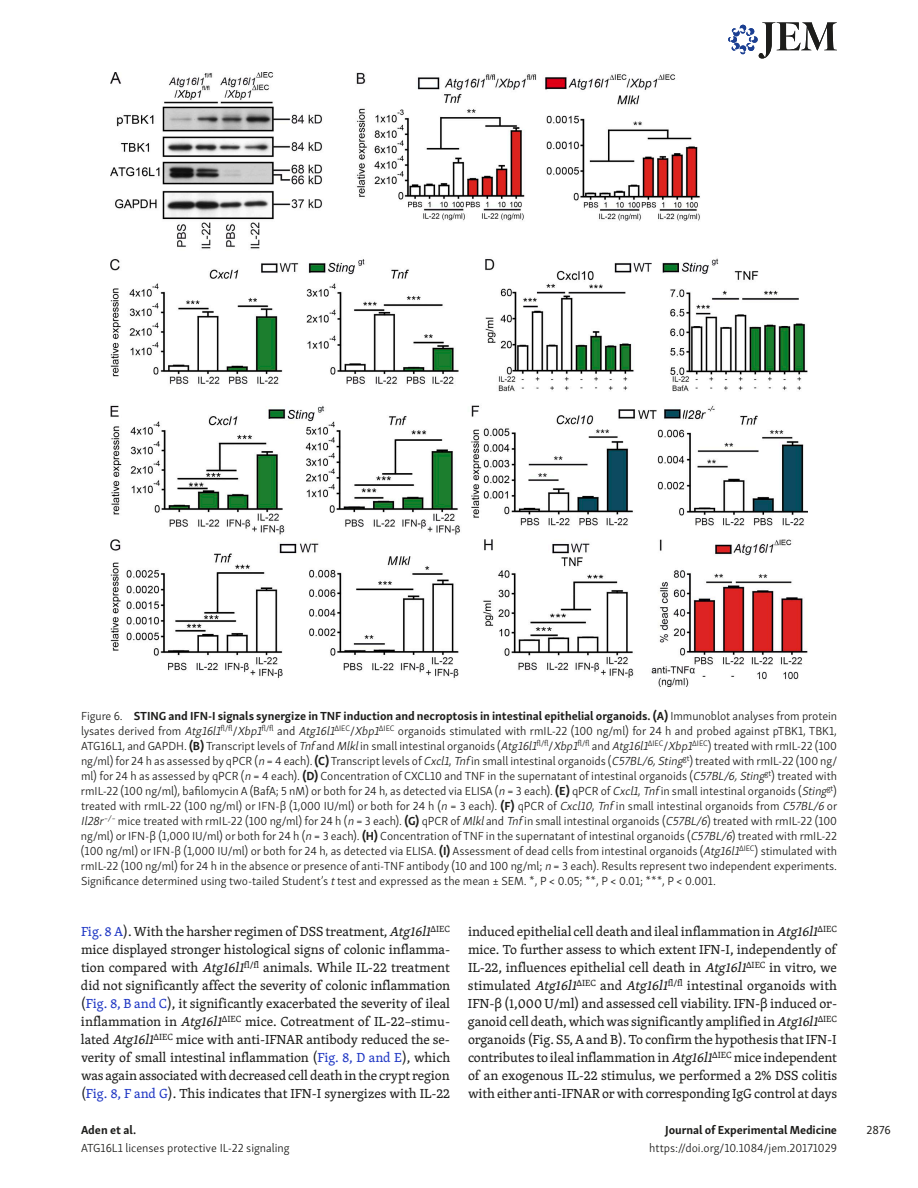
<style>
.page{position:relative;width:918px;height:1188px;background:#fff}
.page>*{position:absolute;margin:0;border:0;box-sizing:border-box;transform-origin:0 0}
.t1{font:13.5px/18px "Skolar PE";letter-spacing:-.01em;color:#1d1d1b;text-align:justify}
.t2{font:300 12px/15px "Skolar Sans PE";color:#1d1d1b;text-align:justify}
.t3{font:700 12px "Skolar Sans PE";letter-spacing:-.005em;color:#1d1d1b}
.t4{font:12px "Skolar Sans PE";color:#1d1d1b}
.s1{font-weight:700}
.s2{font-style:italic}
.s3{color:#1f37c4}
</style>
<div class="page">
<svg style="left:728px;top:22px;width:109px;height:36px"></svg>
<img style="left:110px;top:72px;width:698px;height:615px">
<p class="t2" style="left:81px;top:707px;width:758px">Figure 6. <span class="s1">STING and IFN-I signals synergize in TNF induction and necroptosis in intestinal epithelial organoids. (A)</span> Immunoblot analyses from protein lysates derived from <span class="s2">Atg16l1</span><sup>fl/fl</sup>/<span class="s2">Xbp1</span><sup>fl/fl</sup> and <span class="s2">Atg16l1</span><sup>ΔIEC</sup>/<span class="s2">Xbp1</span><sup>ΔIEC</sup> organoids stimulated with rmIL-22 (100 ng/ml) for 24 h and probed against pTBK1, TBK1, ATG16L1, and GAPDH. <span class="s1">(B)</span> Transcript levels of <span class="s2">Tnf</span> and <span class="s2">Mlkl</span>in small intestinal organoids (<span class="s2">Atg16l1</span><sup>fl/fl</sup>/<span class="s2">Xbp1</span><sup>fl/fl</sup> and <span class="s2">Atg16l1</span><sup>ΔIEC</sup>/<span class="s2">Xbp1</span><sup>ΔIEC</sup>) treated with rmIL-22 (100 ng/ml) for 24 h as assessed by qPCR (<span class="s2">n</span> = 4 each). <span class="s1">(C)</span> Transcript levels of <span class="s2">Cxcl1</span>, <span class="s2">Tnf</span> in small intestinal organoids (<span class="s2">C57BL/6,Sting</span><sup>gt</sup>) treated with rmIL-22 (100 ng/ ml) for 24 h as assessed by qPCR (<span class="s2">n</span> = 4 each). <span class="s1">(D)</span> Concentration of CXCL10 and TNF in the supernatant of intestinal organoids (<span class="s2">C57BL/6,Sting</span><sup>gt</sup>) treated with rmIL-22 (100 ng/ml), bafilomycin A (BafA; 5 nM) or both for 24 h, as detected via ELISA (<span class="s2">n</span> = 3 each). <span class="s1">(E)</span> qPCR of <span class="s2">Cxcl1</span>, <span class="s2">Tnf</span> in small intestinal organoids (<span class="s2">Sting</span><sup>gt</sup>) treated with rmIL-22 (100 ng/ml) or IFN-β (1,000 IU/ml) or both for 24 h (<span class="s2">n</span> = 3 each). <span class="s1">(F)</span> qPCR of <span class="s2">Cxcl10</span>, <span class="s2">Tnf</span> in small intestinal organoids from <span class="s2">C57BL/6</span> or <span class="s2">Il28r</span><sup>−/−</sup> mice treated with rmIL-22 (100 ng/ml) for 24 h (<span class="s2">n</span> = 3 each). <span class="s1">(G)</span> qPCR of <span class="s2">Mlkl</span>and <span class="s2">Tnf</span> in small intestinal organoids (<span class="s2">C57BL/6</span>) treated with rmIL-22 (100 ng/ml) or IFN-β (1,000 IU/ml) or both for 24 h (<span class="s2">n</span> = 3 each). <span class="s1">(H)</span> Concentration of TNF in the supernatant of intestinal organoids (<span class="s2">C57BL/6</span>) treated with rmIL-22 (100 ng/ml) or IFN-β (1,000 IU/ml) or both for 24 h, as detected via ELISA. <span class="s1">(I)</span> Assessment of dead cells from intestinal organoids (<span class="s2">Atg16l1</span><sup>ΔIEC</sup>) stimulated with rmIL-22 (100 ng/ml) for 24 h in the absence or presence of anti-TNF antibody (10 and 100 ng/ml; <span class="s2">n</span> = 3 each). Results represent two independent experiments.<br>Significance determined using two-tailed Student’s <span class="s2">t</span>test and expressed as the mean ± SEM. *, P &lt; 0.05; **, P &lt; 0.01; ***, P &lt; 0.001.</p>
<p class="t1" style="left:81px;top:922px;width:371px"><span class="s3">Fig. 8 A</span>). With the harsher regimen of DSS treatment, <span class="s2">Atg16l1</span><sup>ΔIEC </sup>mice displayed stronger histological signs of colonic inflamma&shy;tion compared with <span class="s2">Atg16l1</span><sup>fl/fl</sup> animals. While IL-22 treatment did not significantly affect the severity of colonic inflammation (<span class="s3">Fig. 8, B and C</span>), it significantly exacerbated the severity of ileal inflammation in <span class="s2">Atg16l1</span><sup>ΔIEC</sup> mice. Cotreatment of IL-22–stimu&shy;lated <span class="s2">Atg16l1</span><sup>ΔIEC</sup> mice with anti-IFNAR antibody reduced the se&shy;verity of small intestinal inflammation (<span class="s3">Fig. 8, D and E</span>), which was again associated with decreased cell death in the crypt region (<span class="s3">Fig. 8, F and G</span>). This indicates that IFN-I synergizes with IL-22</p>
<p class="t1" style="left:468px;top:922px;width:371px">induced epithelial cell death and ileal inflammation in <span class="s2">Atg16l1</span><sup>ΔIEC </sup>mice. To further assess to which extent IFN-I, independently of IL-22, influences epithelial cell death in <span class="s2">Atg16l1</span><sup>ΔIEC</sup> in vitro, we stimulated <span class="s2">Atg16l1</span><sup>ΔIEC</sup> and <span class="s2">Atg16l1</span><sup>fl/fl</sup> intestinal organoids with IFN-β (1,000 U/ml) and assessed cell viability. IFN-β induced or&shy;ganoid cell death, which was significantly amplified in <span class="s2">Atg16l1</span><sup>ΔIEC </sup>organoids (Fig. S5, A and B). To confirm the hypothesis that IFN-I contributes to ileal inflammation in <span class="s2">Atg16l1</span><sup>ΔIEC</sup> mice independent of an exogenous IL-22 stimulus, we performed a 2% DSS colitis with either anti-IFNAR or with corresponding IgG control at days</p>
<p class="t3" style="left:81px;top:1120px;width:57px">Aden et al.</p>
<p class="t2" style="left:81px;top:1140px;width:210px">ATG16L1 licenses protective IL-22 signaling</p>
<p class="t3" style="left:665px;top:1120px;width:173px">Journal of Experimental Medicine</p>
<p class="t2" style="left:649px;top:1140px;width:189px">https://doi.org/10.1084/jem.20171029</p>
<p class="t4" style="left:867px;top:1121px;width:26px">2876</p>
</div>
